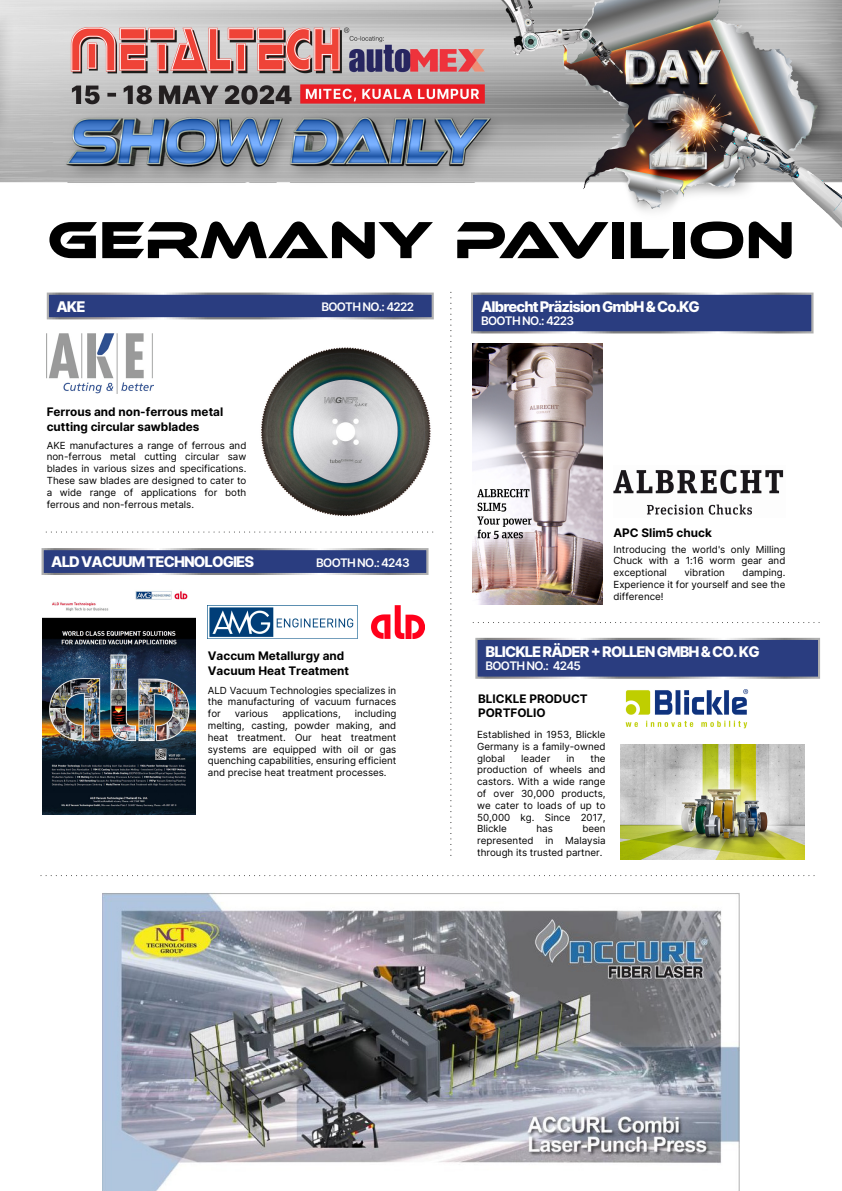
<style>
.page{position:relative;width:842px;height:1191px;background:#fff}
.page>*{position:absolute;margin:0;border:0;box-sizing:border-box;transform-origin:0 0}
.t1{font:53.9px "Ethnocentric Rg";color:#000}
.t2{font:800 14.7px "Inter";letter-spacing:-.065em;color:#fff}
.t3{font:700 11.8px/14.1px "Inter";color:#000}
.t4{font:600 11.8px "Inter";letter-spacing:-.06em;color:#fff}
.t5{font:9.8px/11.8px "Inter";color:#000;text-align:justify}
</style>
<div class="page">
<img style="left:0;top:0;width:842px;height:228px">
<img style="left:103px;top:893px;width:636px;height:298px">
<div style="left:50px;top:295px;width:381px;height:21px;background:#2a3d80"></div>
<div style="left:47px;top:292px;width:387px;height:27px;border:2px solid #fff"></div>
<img style="left:261px;top:347px;width:170px;height:170px">
<img style="left:47px;top:334px;width:106px;height:59px">
<div style="left:474px;top:295px;width:336px;height:35px;background:#2a3d80"></div>
<div style="left:471px;top:292px;width:342px;height:41px;border:2px solid #fff"></div>
<img style="left:472px;top:344px;width:130px;height:260px">
<img style="left:613px;top:469px;width:171px;height:46px">
<div style="left:45px;top:551px;width:380px;height:21px;background:#2a3d80"></div>
<div style="left:42px;top:548px;width:386px;height:27px;border:2px solid #fff"></div>
<img style="left:43px;top:591px;width:152px;height:224px">
<img style="left:208px;top:605px;width:217px;height:34px">
<img style="left:625px;top:689px;width:124px;height:40px">
<div style="left:478px;top:641px;width:339px;height:35px;background:#2a3d80"></div>
<div style="left:475px;top:638px;width:345px;height:41px;border:2px solid #fff"></div>
<img style="left:620px;top:744px;width:185px;height:115px">
<svg style="left:40px;top:875px;width:774px;height:1px"></svg>
<svg style="left:450px;top:292px;width:1px;height:564px"></svg>
<svg style="left:45px;top:531px;width:388px;height:1px"></svg>
<svg style="left:472px;top:622px;width:347px;height:1px"></svg>
<h1 class="t1" style="left:47px;top:207px;width:749px">GERMANY PAVILION</h1>
<h2 class="t2" style="left:57px;top:296px;width:30px">AKE</h2>
<p class="t4" style="left:322px;top:298px;width:94px">BOOTH NO.: 4222</p>
<p class="t3" style="left:47px;top:405px;width:178px">Ferrous and non-ferrous metal cutting circular sawblades</p>
<p class="t5" style="left:47px;top:439px;width:201px">AKE manufactures a range of ferrous and non-ferrous metal cutting circular saw blades in various sizes and specifications.<br>These saw blades are designed to cater to a wide range of applications for both ferrous and non-ferrous metals.</p>
<h2 class="t2" style="left:51px;top:551px;width:204px">ALD VACUUM TECHNOLOGIES</h2>
<p class="t4" style="left:316px;top:554px;width:95px">BOOTH NO.: 4243</p>
<p class="t3" style="left:208px;top:649px;width:143px">Vaccum Metallurgy and<br>Vacuum Heat Treatment</p>
<p class="t5" style="left:208px;top:684px;width:190px">ALD Vacuum Technologies specializes in the manufacturing of vacuum furnaces for</p>
<p class="t5" style="left:208px;top:707px;width:190px;text-indent:147px">including melting, casting, powder making, and heat treatment. Our heat treatment systems are equipped with oil or gas quenching capabilities, ensuring efficient and precise heat treatment processes.</p>
<p class="t5" style="left:235px;top:707px;width:35px">various</p>
<p class="t5" style="left:282px;top:707px;width:60px">applications,</p>
<h2 class="t2" style="left:481px;top:296px;width:220px">Albrecht Präzision GmbH &amp; Co.KG</h2>
<p class="t4" style="left:481px;top:312px;width:94px">BOOTH NO.: 4223</p>
<p class="t3" style="left:613px;top:525px;width:100px">APC Slim5 chuck</p>
<p class="t5" style="left:613px;top:543px;width:173px">Introducing the world's only Milling Chuck with a 1:16 worm gear and exceptional</p>
<p class="t5" style="left:613px;top:566px;width:173px;text-indent:129px">damping.<br>Experience it for yourself and see the difference!</p>
<p class="t5" style="left:684px;top:566px;width:42px">vibration</p>
<h2 class="t2" style="left:486px;top:641px;width:276px">BLICKLE RÄDER + ROLLEN GMBH &amp; CO. KG</h2>
<p class="t4" style="left:486px;top:657px;width:97px">BOOTH NO.: 4245</p>
<p class="t3" style="left:478px;top:691px;width:111px">BLICKLE PRODUCT<br>PORTFOLIO</p>
<p class="t5" style="left:477px;top:728px;width:130px">Established in 1953, Blickle Germany is a family-owned global</p>
<p class="t5" style="left:521px;top:752px;width:30px">leader</p>
<p class="t5" style="left:566px;top:752px;width:10px">in</p>
<p class="t5" style="left:477px;top:752px;width:130px;text-indent:113px">the production of wheels and castors. With a wide range of over 30,000 products, we cater to loads of up to 50,000 kg. Since 2017, Blickle</p>
<p class="t5" style="left:477px;top:822px;width:130px;text-indent:105px">been represented in Malaysia through its trusted partner.</p>
<p class="t5" style="left:536px;top:822px;width:18px">has</p>
</div>
